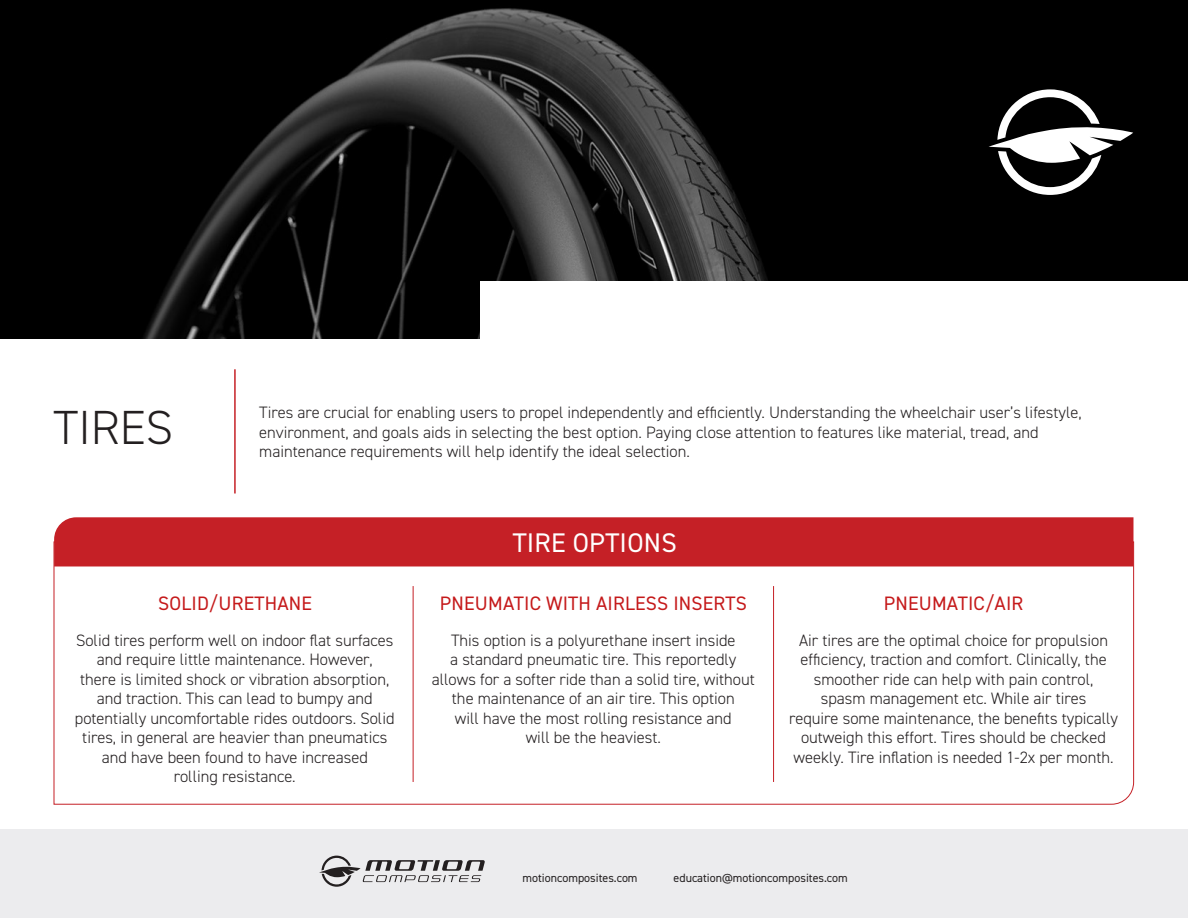
<style>
.page{position:relative;width:1188px;height:918px;background:#fff}
.page>*{position:absolute;margin:0;border:0;box-sizing:border-box;transform-origin:0 0}
.t1{font:300 48px "DIN2014";color:#231f20}
.t2{font:27px "DIN2014";letter-spacing:.01em;color:#fff}
.t3{font:19.5px "DIN2014";letter-spacing:.01em;color:#c51a1b}
.t4{font:300 16.5px/19.5px "DIN2014";color:#231f20;text-align:center}
.t5{font:12px "DIN2014";color:#231f20}
</style>
<div class="page">
<img style="left:0;top:0;width:1188px;height:338px">
<svg style="left:53px;top:541px;width:1081px;height:264px"></svg>
<hr style="left:234px;top:369px;width:2px;height:125px;background:#c52026">
<hr style="left:413px;top:586px;width:1px;height:196px;background:#c52026">
<hr style="left:773px;top:586px;width:1px;height:196px;background:#c52026">
<div style="left:54px;top:517px;width:1079px;height:49px;background:#c52026"></div>
<div style="left:0;top:829px;width:1188px;height:89px;background:#ececee"></div>
<div style="left:481px;top:281px;width:707px;height:59px;background:#fff"></div>
<svg style="left:319px;top:856px;width:166px;height:31px"></svg>
<svg style="left:989px;top:89px;width:144px;height:106px"></svg>
<p class="t1" style="left:54px;top:398px;width:121px">TIRES</p>
<p class="t4" style="left:259px;top:403px;width:824px;text-align:left">Tires are crucial for enabling users to propel independently and efficiently. Understanding the wheelchair user’s lifestyle, environment, and goals aids in selecting the best option. Paying close attention to features like material, tread, and maintenance requirements will help identify the ideal selection.</p>
<p class="t2" style="left:513px;top:526px;width:166px">TIRE OPTIONS</p>
<p class="t3" style="left:158px;top:591px;width:155px">SOLID/URETHANE</p>
<p class="t3" style="left:440px;top:591px;width:308px">PNEUMATIC WITH AIRLESS INSERTS</p>
<p class="t3" style="left:884px;top:591px;width:141px">PNEUMATIC/AIR</p>
<p class="t4" style="left:75px;top:630px;width:321px">Solid tires perform well on indoor flat surfaces and require little maintenance. However,<br>there is limited shock or vibration absorption, and traction. This can lead to bumpy and potentially uncomfortable rides outdoors. Solid tires, in general are heavier than pneumatics and have been found to have increased<br>rolling resistance.</p>
<p class="t4" style="left:451px;top:630px;width:286px">This option is a polyurethane insert inside</p>
<p class="t4" style="left:450px;top:650px;width:288px">a standard pneumatic tire. This reportedly</p>
<p class="t4" style="left:432px;top:669px;width:325px">allows for a softer ride than a solid tire, without</p>
<p class="t4" style="left:452px;top:689px;width:284px">the maintenance of an air tire. This option</p>
<p class="t4" style="left:455px;top:708px;width:278px">will have the most rolling resistance and</p>
<p class="t4" style="left:526px;top:728px;width:137px">will be the heaviest.</p>
<p class="t4" style="left:789px;top:630px;width:331px">Air tires are the optimal choice for propulsion efficiency, traction and comfort. Clinically, the smoother ride can help with pain control,<br>spasm management etc. While air tires<br>require some maintenance, the benefits typically outweigh this effort. Tires should be checked weekly. Tire inflation is needed 1-2x per month.</p>
<p class="t5" style="left:523px;top:870px;width:116px">motioncomposites.com</p>
<p class="t5" style="left:674px;top:870px;width:176px">education@motioncomposites.com</p>
</div>
